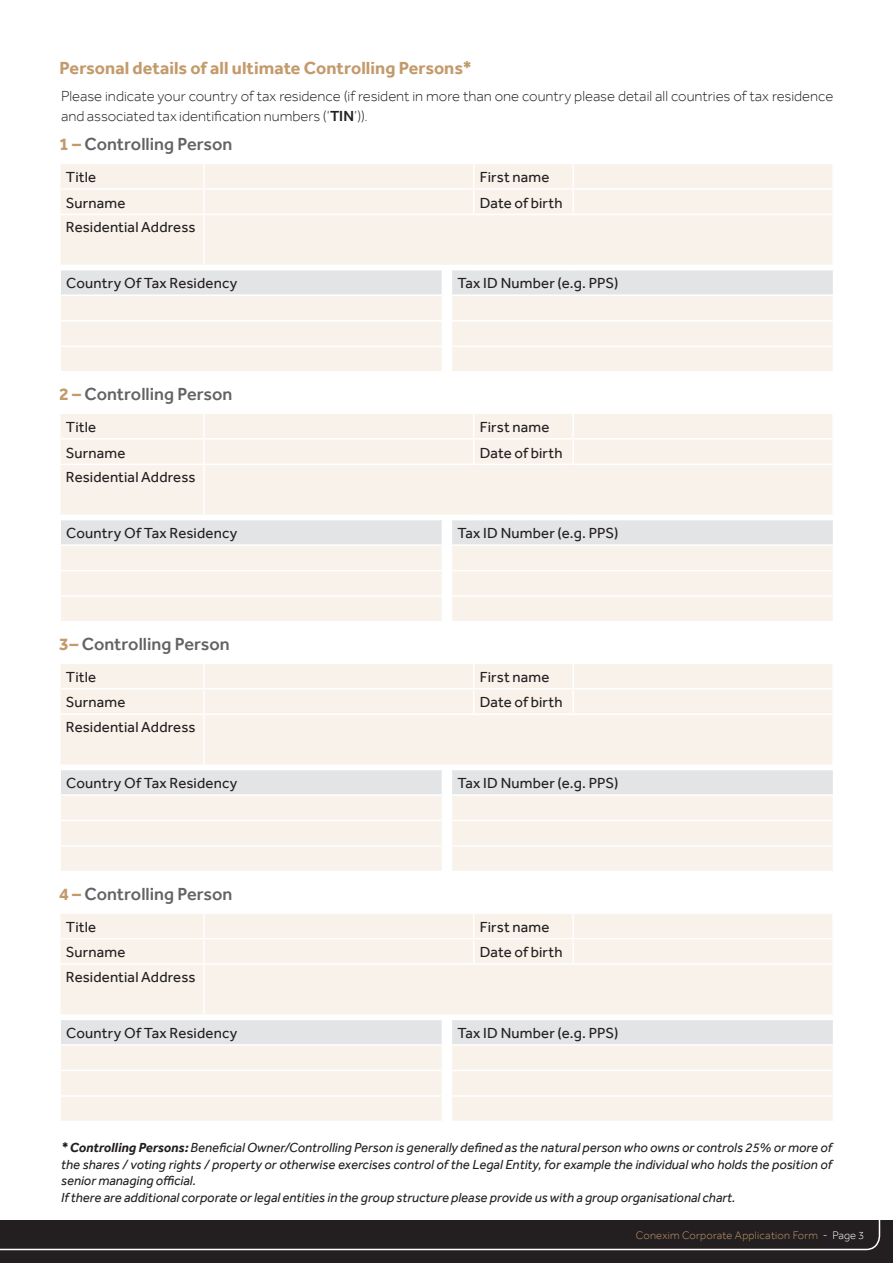
<style>
.page{position:relative;width:893px;height:1263px;background:#fff}
.page>*{position:absolute;margin:0;border:0;box-sizing:border-box;transform-origin:0 0}
._03_BODY{font:500 18px "Effra";color:#636366}
._03_BODY-2{font:700 18px "Effra";color:#c39a6b}
._03_BODY-3{font:15px "Effra";letter-spacing:.01em;color:#231f20}
._03_BODY-4{font:300 15px/19.5px "Effra";color:#231f20}
.t1{font:italic 13.5px/16.5px "Effra";color:#231f20;text-align:justify}
.t2{font:300 11.25px "Effra";letter-spacing:.02em;color:#c39a6b}
.s1{font-weight:500}
.s2{font-weight:700;color:#c39a6b}
.s3{font-weight:700}
.s4{color:#fff}
</style>
<div class="page">
<div style="left:0;top:1220px;width:893px;height:43px;background:#231f20"></div>
<svg style="left:0;top:1220px;width:880px;height:30px"></svg>
<svg style="left:61px;top:270px;width:772px;height:101px;background:#f3efeb"></svg>
<div style="left:61px;top:164px;width:771px;height:101px;background:#f8f2eb"></div>
<hr style="left:59px;top:214px;width:145px;height:1px;background:#fff">
<hr style="left:204px;top:214px;width:270px;height:1px;background:#fff">
<hr style="left:474px;top:214px;width:99px;height:1px;background:#fff">
<hr style="left:573px;top:214px;width:261px;height:1px;background:#fff">
<hr style="left:203px;top:164px;width:2px;height:24px;background:#fff">
<hr style="left:572px;top:164px;width:2px;height:24px;background:#fff">
<hr style="left:61px;top:188px;width:143px;height:2px;background:#fff">
<hr style="left:204px;top:188px;width:270px;height:2px;background:#fff">
<hr style="left:203px;top:190px;width:2px;height:24px;background:#fff">
<hr style="left:474px;top:188px;width:99px;height:2px;background:#fff">
<svg style="left:473px;top:164px;width:1px;height:50px"></svg>
<hr style="left:573px;top:188px;width:259px;height:2px;background:#fff">
<hr style="left:572px;top:190px;width:2px;height:24px;background:#fff">
<hr style="left:203px;top:215px;width:2px;height:50px;background:#fff">
<svg style="left:61px;top:520px;width:772px;height:101px;background:#f3efeb"></svg>
<div style="left:61px;top:414px;width:771px;height:101px;background:#f8f2eb"></div>
<hr style="left:59px;top:464px;width:145px;height:1px;background:#fff">
<hr style="left:204px;top:464px;width:270px;height:1px;background:#fff">
<hr style="left:474px;top:464px;width:99px;height:1px;background:#fff">
<hr style="left:573px;top:464px;width:261px;height:1px;background:#fff">
<hr style="left:203px;top:414px;width:2px;height:24px;background:#fff">
<hr style="left:572px;top:414px;width:2px;height:24px;background:#fff">
<hr style="left:61px;top:438px;width:143px;height:2px;background:#fff">
<hr style="left:204px;top:438px;width:270px;height:2px;background:#fff">
<hr style="left:203px;top:440px;width:2px;height:24px;background:#fff">
<hr style="left:474px;top:438px;width:99px;height:2px;background:#fff">
<svg style="left:473px;top:414px;width:1px;height:50px"></svg>
<hr style="left:573px;top:438px;width:259px;height:2px;background:#fff">
<hr style="left:572px;top:440px;width:2px;height:24px;background:#fff">
<hr style="left:203px;top:465px;width:2px;height:50px;background:#fff">
<svg style="left:61px;top:770px;width:772px;height:101px;background:#f3efeb"></svg>
<div style="left:61px;top:664px;width:771px;height:100px;background:#f8f2eb"></div>
<hr style="left:59px;top:713px;width:145px;height:2px;background:#fff">
<hr style="left:204px;top:713px;width:270px;height:2px;background:#fff">
<hr style="left:474px;top:713px;width:99px;height:2px;background:#fff">
<hr style="left:573px;top:713px;width:261px;height:2px;background:#fff">
<hr style="left:203px;top:664px;width:2px;height:24px;background:#fff">
<hr style="left:572px;top:664px;width:2px;height:24px;background:#fff">
<hr style="left:61px;top:688px;width:143px;height:1px;background:#fff">
<hr style="left:204px;top:688px;width:270px;height:1px;background:#fff">
<hr style="left:203px;top:689px;width:2px;height:24px;background:#fff">
<hr style="left:474px;top:688px;width:99px;height:1px;background:#fff">
<svg style="left:473px;top:664px;width:1px;height:49px"></svg>
<hr style="left:573px;top:688px;width:259px;height:1px;background:#fff">
<hr style="left:572px;top:689px;width:2px;height:24px;background:#fff">
<hr style="left:203px;top:715px;width:2px;height:49px;background:#fff">
<svg style="left:61px;top:1020px;width:772px;height:101px;background:#f3efeb"></svg>
<div style="left:61px;top:914px;width:771px;height:100px;background:#f8f2eb"></div>
<hr style="left:59px;top:963px;width:145px;height:2px;background:#fff">
<hr style="left:204px;top:963px;width:270px;height:2px;background:#fff">
<hr style="left:474px;top:963px;width:99px;height:2px;background:#fff">
<hr style="left:573px;top:963px;width:261px;height:2px;background:#fff">
<hr style="left:203px;top:914px;width:2px;height:24px;background:#fff">
<hr style="left:572px;top:914px;width:2px;height:24px;background:#fff">
<hr style="left:61px;top:938px;width:143px;height:1px;background:#fff">
<hr style="left:204px;top:938px;width:270px;height:1px;background:#fff">
<hr style="left:203px;top:939px;width:2px;height:24px;background:#fff">
<hr style="left:474px;top:938px;width:99px;height:1px;background:#fff">
<svg style="left:473px;top:914px;width:1px;height:49px"></svg>
<hr style="left:573px;top:938px;width:259px;height:1px;background:#fff">
<hr style="left:572px;top:939px;width:2px;height:24px;background:#fff">
<hr style="left:203px;top:965px;width:2px;height:49px;background:#fff">
<p class="_03_BODY-2" style="left:60px;top:57px;width:414px">Personal details of all ultimate Controlling Persons*</p>
<p class="_03_BODY-4" style="left:61px;top:86px;width:774px">Please indicate your country of tax residence (if resident in more than one country please detail all countries of tax residence and associated tax identification numbers (‘<span class="s1">TIN</span>’)).</p>
<p class="_03_BODY" style="left:59px;top:134px;width:175px"><span class="s2">1 –</span> Controlling Person</p>
<p class="_03_BODY-3" style="left:66px;top:168px;width:32px">Title</p>
<p class="_03_BODY-3" style="left:480px;top:168px;width:71px">First name</p>
<p class="_03_BODY-3" style="left:66px;top:194px;width:61px">Surname</p>
<p class="_03_BODY-3" style="left:480px;top:194px;width:84px">Date of birth</p>
<p class="_03_BODY-3" style="left:66px;top:219px;width:131px">Residential Address</p>
<p class="_03_BODY-3" style="left:66px;top:275px;width:172px">Country Of Tax Residency</p>
<p class="_03_BODY-3" style="left:457px;top:275px;width:163px">Tax ID Number (e.g. PPS)</p>
<p class="_03_BODY" style="left:59px;top:384px;width:175px"><span class="s2">2 –</span> Controlling Person</p>
<p class="_03_BODY-3" style="left:66px;top:418px;width:32px">Title</p>
<p class="_03_BODY-3" style="left:480px;top:418px;width:71px">First name</p>
<p class="_03_BODY-3" style="left:66px;top:444px;width:61px">Surname</p>
<p class="_03_BODY-3" style="left:480px;top:444px;width:84px">Date of birth</p>
<p class="_03_BODY-3" style="left:66px;top:468px;width:131px">Residential Address</p>
<p class="_03_BODY-3" style="left:66px;top:525px;width:172px">Country Of Tax Residency</p>
<p class="_03_BODY-3" style="left:457px;top:525px;width:163px">Tax ID Number (e.g. PPS)</p>
<p class="_03_BODY" style="left:59px;top:633px;width:172px"><span class="s2">3–</span> Controlling Person</p>
<p class="_03_BODY-3" style="left:66px;top:668px;width:32px">Title</p>
<p class="_03_BODY-3" style="left:480px;top:668px;width:71px">First name</p>
<p class="_03_BODY-3" style="left:66px;top:694px;width:61px">Surname</p>
<p class="_03_BODY-3" style="left:480px;top:694px;width:84px">Date of birth</p>
<p class="_03_BODY-3" style="left:66px;top:718px;width:131px">Residential Address</p>
<p class="_03_BODY-3" style="left:66px;top:774px;width:172px">Country Of Tax Residency</p>
<p class="_03_BODY-3" style="left:457px;top:774px;width:163px">Tax ID Number (e.g. PPS)</p>
<p class="_03_BODY" style="left:59px;top:883px;width:175px"><span class="s2">4 –</span> Controlling Person</p>
<p class="_03_BODY-3" style="left:66px;top:918px;width:32px">Title</p>
<p class="_03_BODY-3" style="left:480px;top:918px;width:71px">First name</p>
<p class="_03_BODY-3" style="left:66px;top:944px;width:61px">Surname</p>
<p class="_03_BODY-3" style="left:480px;top:944px;width:84px">Date of birth</p>
<p class="_03_BODY-3" style="left:66px;top:968px;width:131px">Residential Address</p>
<p class="_03_BODY-3" style="left:66px;top:1024px;width:172px">Country Of Tax Residency</p>
<p class="_03_BODY-3" style="left:457px;top:1024px;width:163px">Tax ID Number (e.g. PPS)</p>
<p class="t1" style="left:61px;top:1139px;width:772px"><span class="s3">* Controlling Persons:</span> Beneficial Owner/Controlling Person is generally defined as the natural person who owns or controls 25% or more of the shares / voting rights / property or otherwise exercises control of the Legal Entity, for example the individual who holds the position of senior managing official.</p>
<p class="t1" style="left:61px;top:1189px;width:676px">If there are additional corporate or legal entities in the group structure please provide us with a group organisational chart.</p>
<p class="t2" style="left:636px;top:1229px;width:230px">Conexim Corporate Application Form <span class="s4">- Page 3</span></p>
</div>
